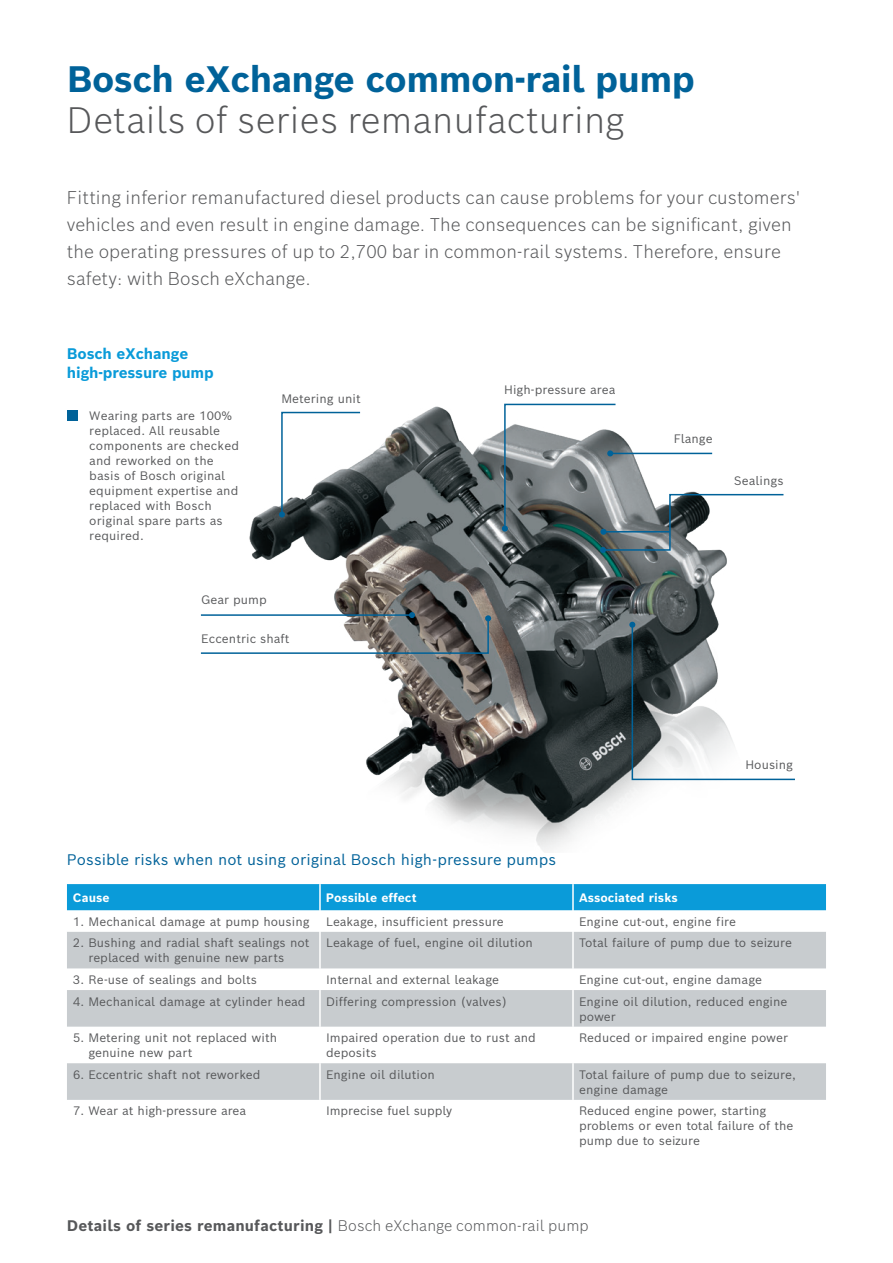
<style>
.page{position:relative;width:893px;height:1263px;background:#fff}
.page>*{position:absolute;margin:0;border:0;box-sizing:border-box;transform-origin:0 0}
.t1{font:300 36px "Bosch Sans";letter-spacing:.01em;color:#57585a}
.t2{font:700 36px "Bosch Sans";letter-spacing:-.015em;color:#006299}
.t3{font:300 18px/27px "Bosch Sans";letter-spacing:.01em;color:#57585a}
.t4{font:700 15px "Bosch Sans";letter-spacing:.01em;color:#57585a}
.t5{font:15px "Bosch Sans";color:#006299}
.t6{font:700 15px/19.5px "Bosch Sans";letter-spacing:-.01em;color:#0a9bd9}
.t7{font:12px/15px "Bosch Sans";letter-spacing:.005em;color:#57585a}
.t8{font:700 12px "Bosch Sans";color:#fff}
.s1{font-weight:300}
</style>
<div class="page">
<img style="left:249px;top:406px;width:478px;height:446px">
<svg style="left:279px;top:411px;width:83px;height:106px"></svg>
<svg style="left:629px;top:622px;width:166px;height:159px"></svg>
<svg style="left:200px;top:612px;width:291px;height:43px"></svg>
<svg style="left:502px;top:403px;width:282px;height:150px"></svg>
<div style="left:67px;top:884px;width:759px;height:26px;background:#0a9bd9"></div>
<svg style="left:67px;top:932px;width:759px;height:168px;fill:#c8cccf"></svg>
<hr style="left:319px;top:884px;width:2px;height:26px;background:#fff">
<hr style="left:572px;top:884px;width:2px;height:26px;background:#fff">
<hr style="left:319px;top:932px;width:2px;height:36px;background:#fff">
<hr style="left:572px;top:932px;width:2px;height:36px;background:#fff">
<hr style="left:319px;top:968px;width:2px;height:22px;background:#fff">
<hr style="left:572px;top:968px;width:2px;height:22px;background:#fff">
<hr style="left:319px;top:990px;width:2px;height:37px;background:#fff">
<hr style="left:572px;top:990px;width:2px;height:37px;background:#fff">
<hr style="left:319px;top:1027px;width:2px;height:36px;background:#fff">
<hr style="left:572px;top:1027px;width:2px;height:36px;background:#fff">
<hr style="left:319px;top:1063px;width:2px;height:37px;background:#fff">
<hr style="left:572px;top:1063px;width:2px;height:37px;background:#fff">
<div style="left:67px;top:410px;width:10px;height:11px;background:#006299"></div>
<h1 class="t2" style="left:67px;top:55px;width:630px">Bosch eXchange common-rail pump</h1>
<h1 class="t1" style="left:67px;top:96px;width:559px">Details of series remanufacturing</h1>
<p class="t3" style="left:67px;top:183px;width:735px">Fitting inferior remanufactured diesel products can cause problems for your customers' vehicles and even result in engine damage. The consequences can be significant, given the operating pressures of up to 2,700 bar in common-rail systems. Therefore, ensure safety: with Bosch eXchange.</p>
<p class="t6" style="left:67px;top:343px;width:148px">Bosch eXchange high-pressure pump</p>
<p class="t7" style="left:89px;top:408px;width:151px">Wearing parts are 100% replaced. All reusable components are checked and reworked on the basis of Bosch original equipment expertise and replaced with Bosch original spare parts as required.</p>
<p class="t7" style="left:281px;top:391px;width:81px">Metering unit</p>
<p class="t7" style="left:201px;top:592px;width:67px">Gear pump</p>
<p class="t7" style="left:201px;top:631px;width:90px">Eccentric shaft</p>
<p class="t7" style="left:504px;top:382px;width:113px">High-pressure area</p>
<p class="t5" style="left:67px;top:849px;width:491px">Possible risks when not using original Bosch high-pressure pumps</p>
<p class="t7" style="left:674px;top:431px;width:41px">Flange</p>
<p class="t7" style="left:734px;top:472px;width:51px">Sealings</p>
<p class="t7" style="left:745px;top:757px;width:49px">Housing</p>
<p class="t8" style="left:73px;top:889px;width:38px">Cause</p>
<p class="t8" style="left:326px;top:889px;width:92px">Possible effect</p>
<p class="t8" style="left:579px;top:889px;width:100px">Associated risks</p>
<p class="t7" style="left:73px;top:913px;width:238px">1. Mechanical damage at pump housing</p>
<p class="t7" style="left:326px;top:913px;width:179px">Leakage, insufficient pressure</p>
<p class="t7" style="left:579px;top:913px;width:158px">Engine cut-out, engine fire</p>
<p class="t7" style="left:89px;top:935px;width:223px;text-indent:-16px">2. Bushing and radial shaft sealings not replaced with genuine new parts</p>
<p class="t7" style="left:326px;top:935px;width:208px">Leakage of fuel, engine oil dilution</p>
<p class="t7" style="left:579px;top:935px;width:214px">Total failure of pump due to seizure</p>
<p class="t7" style="left:73px;top:972px;width:186px">3. Re-use of sealings and bolts</p>
<p class="t7" style="left:326px;top:972px;width:175px">Internal and external leakage</p>
<p class="t7" style="left:579px;top:972px;width:184px">Engine cut-out, engine damage</p>
<p class="t7" style="left:73px;top:993px;width:234px">4. Mechanical damage at cylinder head</p>
<p class="t7" style="left:326px;top:993px;width:183px">Differing compression (valves)</p>
<p class="t7" style="left:579px;top:993px;width:210px">Engine oil dilution, reduced engine power</p>
<p class="t7" style="left:89px;top:1030px;width:190px;text-indent:-16px">5. Metering unit not replaced with genuine new part</p>
<p class="t7" style="left:326px;top:1030px;width:211px">Impaired operation due to rust and deposits</p>
<p class="t7" style="left:579px;top:1030px;width:211px">Reduced or impaired engine power</p>
<p class="t7" style="left:73px;top:1066px;width:189px">6. Eccentric shaft not reworked</p>
<p class="t7" style="left:326px;top:1066px;width:110px">Engine oil dilution</p>
<p class="t7" style="left:579px;top:1066px;width:218px">Total failure of pump due to seizure, engine damage</p>
<p class="t7" style="left:73px;top:1103px;width:175px">7. Wear at high-pressure area</p>
<p class="t7" style="left:326px;top:1103px;width:128px">Imprecise fuel supply</p>
<p class="t7" style="left:579px;top:1103px;width:216px">Reduced engine power, starting problems or even total failure of the pump due to seizure</p>
<p class="t4" style="left:67px;top:1216px;width:523px">Details of series remanufacturing | <span class="s1">Bosch eXchange common-rail pump</span></p>
</div>
